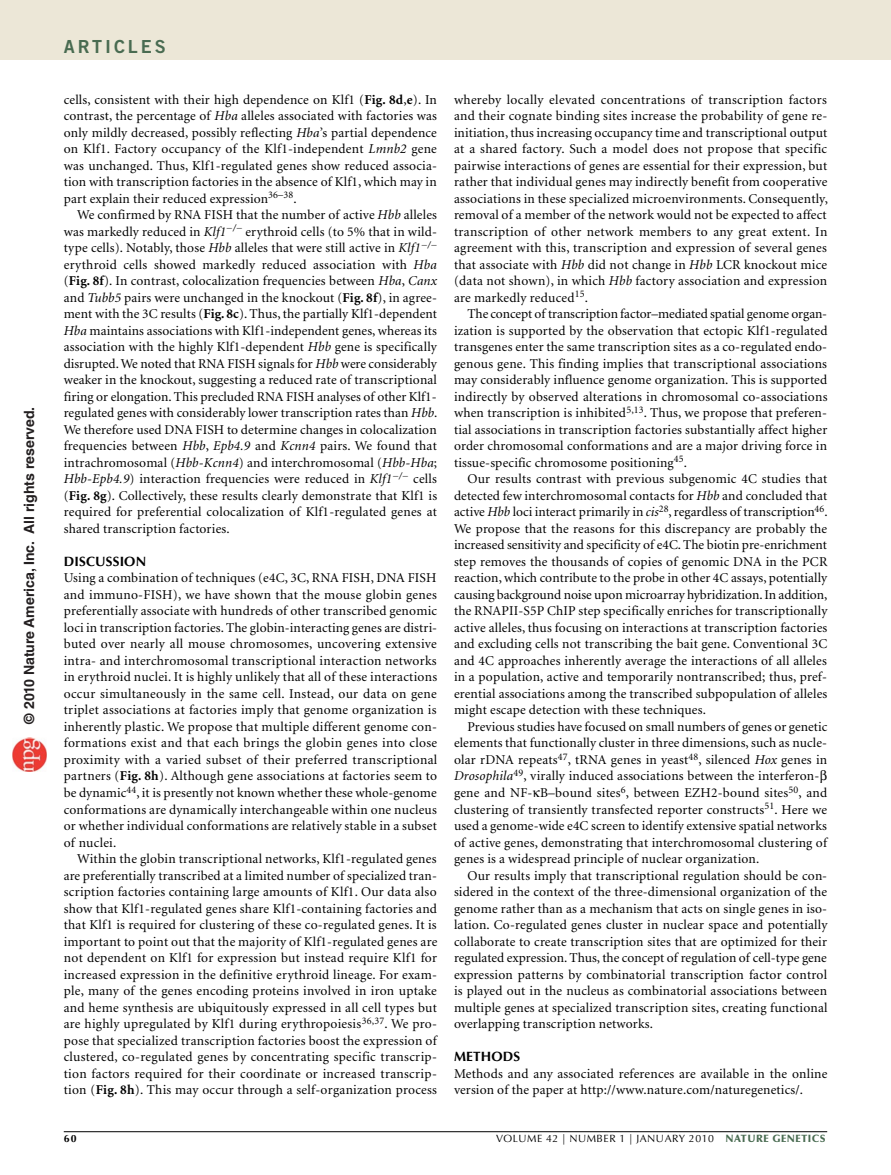
<style>
.page{position:relative;width:891px;height:1175px;background:#fff}
.page>*{position:absolute;margin:0;border:0;box-sizing:border-box;transform-origin:0 0}
.t1{font:18px "Trade Gothic Bold Two 2";letter-spacing:.16em;color:#496b51}
.t2{font:700 14.1px "Helvetica LT Std";color:#231f20}
.pPara{font:13.5px/16.5px "Minion";letter-spacing:.01em;color:#000;text-align:justify}
.pFirstpara{font:13.5px/16.5px "Minion";letter-spacing:.02em;color:#000}
.pMethodContent{font:13.5px/16.5px "Minion";letter-spacing:.015em;color:#000}
.pSec1ttl{font:700 13.5px "Optima";letter-spacing:.01em;color:#000}
.pMethodContentHead{font:700 13.5px "Optima";color:#000}
.t3{font:10.5px "Optima";letter-spacing:.05em;color:#000}
.t4{font:700 10.5px "Optima";color:#000}
.s1{font-weight:700}
.s2{font-style:italic}
.s3{font-weight:900;color:#496b51}
</style>
<div class="page">
<div style="left:0;top:0;width:891px;height:60px;background:#ece7d7"></div>
<hr style="left:64px;top:1131px;width:763px;height:1px;background:#000">
<img style="left:12px;top:738px;width:34px;height:34px">
<p class="t2" style="left:21px;top:723px;width:318px;rotate:-90deg">© 2010 Nature America, Inc. All rights reserved.</p>
<h1 class="t1" style="left:64px;top:35px;width:103px">ARTICLES</h1>
<p class="pPara" style="left:64px;top:92px;width:375px">cells, consistent with their high dependence on Klf1 (<span class="s1">Fig. 8d</span>,<span class="s1">e</span>). In contrast, the percentage of <span class="s2">Hba</span> alleles associated with factories was only mildly decreased, possibly reflecting <span class="s2">Hba</span>’s partial dependence on Klf1. Factory occupancy of the Klf1-independent <span class="s2">Lmnb2</span> gene was unchanged. Thus, Klf1-regulated genes show reduced associa&shy;tion with transcription factories in the absence of Klf1, which may in part explain their reduced expression<sup>36–38</sup>.</p>
<p class="pPara" style="left:64px;top:207px;width:375px;text-indent:14px">We confirmed by RNA FISH that the number of active <span class="s2">Hbb</span> alleles was markedly reduced in <span class="s2">Klf1</span><sup>−/−</sup> erythroid cells (to 5% that in wild&shy;type cells). Notably, those <span class="s2">Hbb</span> alleles that were still active in <span class="s2">Klf1</span><sup>−/− </sup>erythroid cells showed markedly reduced association with <span class="s2">Hba </span>(<span class="s1">Fig. 8f</span>). In contrast, colocalization frequencies between <span class="s2">Hba</span>, <span class="s2">Canx </span>and <span class="s2">Tubb5</span> pairs were unchanged in the knockout (<span class="s1">Fig. 8f</span>), in agree&shy;ment with the 3C results (<span class="s1">Fig. 8c</span>). Thus, the partially Klf1-dependent <span class="s2">Hba</span> maintains associations with Klf1-independent genes, whereas its association with the highly Klf1-dependent <span class="s2">Hbb</span> gene is specifically disrupted. We noted that RNA FISH signals for <span class="s2">Hbb</span> were considerably weaker in the knockout, suggesting a reduced rate of transcriptional firing or elongation. This precluded RNA FISH analyses of other Klf1- regulated genes with considerably lower transcription rates than <span class="s2">Hbb</span>.<br>We therefore used DNA FISH to determine changes in colocalization frequencies between <span class="s2">Hbb</span>, <span class="s2">Epb4.9</span> and <span class="s2">Kcnn4</span> pairs. We found that intrachromosomal (<span class="s2">Hbb-Kcnn4</span>) and interchromosomal (<span class="s2">Hbb-Hba</span>; <span class="s2">Hbb-Epb4.9</span>) interaction frequencies were reduced in <span class="s2">Klf1</span><sup>−/−</sup> cells (<span class="s1">Fig. 8g</span>). Collectively, these results clearly demonstrate that Klf1 is required for preferential colocalization of Klf1-regulated genes at shared transcription factories.</p>
<p class="pSec1ttl" style="left:64px;top:553px;width:84px">DISCUSSION</p>
<p class="pFirstpara" style="left:64px;top:570px;width:375px">Using a combination of techniques (e4C, 3C, RNA FISH, DNA FISH and immuno-FISH), we have shown that the mouse globin genes preferentially associate with hundreds of other transcribed genomic loci in transcription factories. The globin-interacting genes are distri&shy;buted over nearly all mouse chromosomes, uncovering extensive intra- and interchromosomal transcriptional interaction networks in erythroid nuclei. It is highly unlikely that all of these interactions occur simultaneously in the same cell. Instead, our data on gene triplet associations at factories imply that genome organization is inherently plastic. We propose that multiple different genome con&shy;formations exist and that each brings the globin genes into close proximity with a varied subset of their preferred transcriptional partners (<span class="s1">Fig. 8h</span>). Although gene associations at factories seem to be dynamic<sup>44</sup>, it is presently not known whether these whole-genome conformations are dynamically interchangeable within one nucleus or whether individual conformations are relatively stable in a subset of nuclei.</p>
<p class="pPara" style="left:64px;top:851px;width:375px;text-indent:14px">Within the globin transcriptional networks, Klf1-regulated genes are preferentially transcribed at a limited number of specialized tran&shy;scription factories containing large amounts of Klf1. Our data also show that Klf1-regulated genes share Klf1-containing factories and that Klf1 is required for clustering of these co-regulated genes. It is important to point out that the majority of Klf1-regulated genes are not dependent on Klf1 for expression but instead require Klf1 for increased expression in the definitive erythroid lineage. For exam&shy;ple, many of the genes encoding proteins involved in iron uptake and heme synthesis are ubiquitously expressed in all cell types but are highly upregulated by Klf1 during erythropoiesis<sup>36,37</sup>. We pro&shy;pose that specialized transcription factories boost the expression of clustered, co-regulated genes by concentrating specific transcrip&shy;tion factors required for their coordinate or increased transcrip&shy;tion (<span class="s1">Fig. 8h</span>). This may occur through a self-organization process</p>
<p class="pPara" style="left:454px;top:92px;width:375px">whereby locally elevated concentrations of transcription factors and their cognate binding sites increase the probability of gene re&shy;initiation, thus increasing occupancy time and transcriptional output at a shared factory. Such a model does not propose that specific pairwise interactions of genes are essential for their expression, but rather that individual genes may indirectly benefit from cooperative associations in these specialized microenvironments. Consequently, removal of a member of the network would not be expected to affect transcription of other network members to any great extent. In agreement with this, transcription and expression of several genes that associate with <span class="s2">Hbb</span> did not change in <span class="s2">Hbb</span> LCR knockout mice (data not shown), in which <span class="s2">Hbb</span> factory association and expression are markedly reduced<sup>15</sup>.</p>
<p class="pPara" style="left:454px;top:306px;width:375px;text-align:left;text-indent:14px">The concept of transcription factor–mediated spatial genome organ&shy;ization is supported by the observation that ectopic Klf1-regulated transgenes enter the same transcription sites as a co-regulated endo&shy;genous gene. This finding implies that transcriptional associations may considerably influence genome organization. This is supported indirectly by observed alterations in chromosomal co-associations when transcription is inhibited<sup>5,13</sup>. Thus, we propose that preferen&shy;tial associations in transcription factories substantially affect higher order chromosomal conformations and are a major driving force in tissue-specific chromosome positioning<sup>45</sup>.</p>
<p class="pPara" style="left:454px;top:471px;width:375px;text-indent:14px">Our results contrast with previous subgenomic 4C studies that detected few interchromosomal contacts for <span class="s2">Hbb</span> and concluded that active <span class="s2">Hbb</span> loci interact primarily in <span class="s2">cis</span><sup>28</sup>, regardless of transcription<sup>46</sup>.<br>We propose that the reasons for this discrepancy are probably the increased sensitivity and specificity of e4C. The biotin pre-enrichment step removes the thousands of copies of genomic DNA in the PCR reaction, which contribute to the probe in other 4C assays, potentially causing background noise upon microarray hybridization. In addition, the RNAPII-S5P ChIP step specifically enriches for transcriptionally active alleles, thus focusing on interactions at transcription factories and excluding cells not transcribing the bait gene. Conventional 3C and 4C approaches inherently average the interactions of all alleles in a population, active and temporarily nontranscribed; thus, pref&shy;erential associations among the transcribed subpopulation of alleles might escape detection with these techniques.</p>
<p class="pPara" style="left:454px;top:719px;width:375px;text-align:left;text-indent:14px">Previous studies have focused on small numbers of genes or genetic elements that functionally cluster in three dimensions, such as nucle&shy;olar rDNA repeats<sup>47</sup>, tRNA genes in yeast<sup>48</sup>, silenced <span class="s2">Hox</span> genes in <span class="s2">Drosophila</span><sup>49</sup>, virally induced associations between the interferon&shy;gene and NF- B–bound sites<sup>6</sup>, between EZH2-bound sites<sup>50</sup>, and clustering of transiently transfected reporter constructs<sup>51</sup>. Here we used a genome-wide e4C screen to identify extensive spatial networks of active genes, demonstrating that interchromosomal clustering of genes is a widespread principle of nuclear organization.</p>
<p class="pPara" style="left:454px;top:867px;width:375px;text-indent:14px">Our results imply that transcriptional regulation should be con&shy;sidered in the context of the three-dimensional organization of the genome rather than as a mechanism that acts on single genes in iso&shy;lation. Co-regulated genes cluster in nuclear space and potentially collaborate to create transcription sites that are optimized for their regulated expression. Thus, the concept of regulation of cell-type gene expression patterns by combinatorial transcription factor control is played out in the nucleus as combinatorial associations between multiple genes at specialized transcription sites, creating functional overlapping transcription networks.</p>
<p class="pMethodContentHead" style="left:454px;top:1048px;width:22px">METHODS</p>
<p class="pMethodContent" style="left:454px;top:1065px;width:375px">Methods and any associated references are available in the online version of the paper at http://www.nature.com/naturegenetics/.</p>
<p class="t4" style="left:64px;top:1132px;width:14px">60</p>
<p class="t3" style="left:496px;top:1132px;width:331px">VOLUME 42 | NUMBER 1 | JANUARY 2010 <span class="s3">NATURE GENETICS</span></p>
</div>
